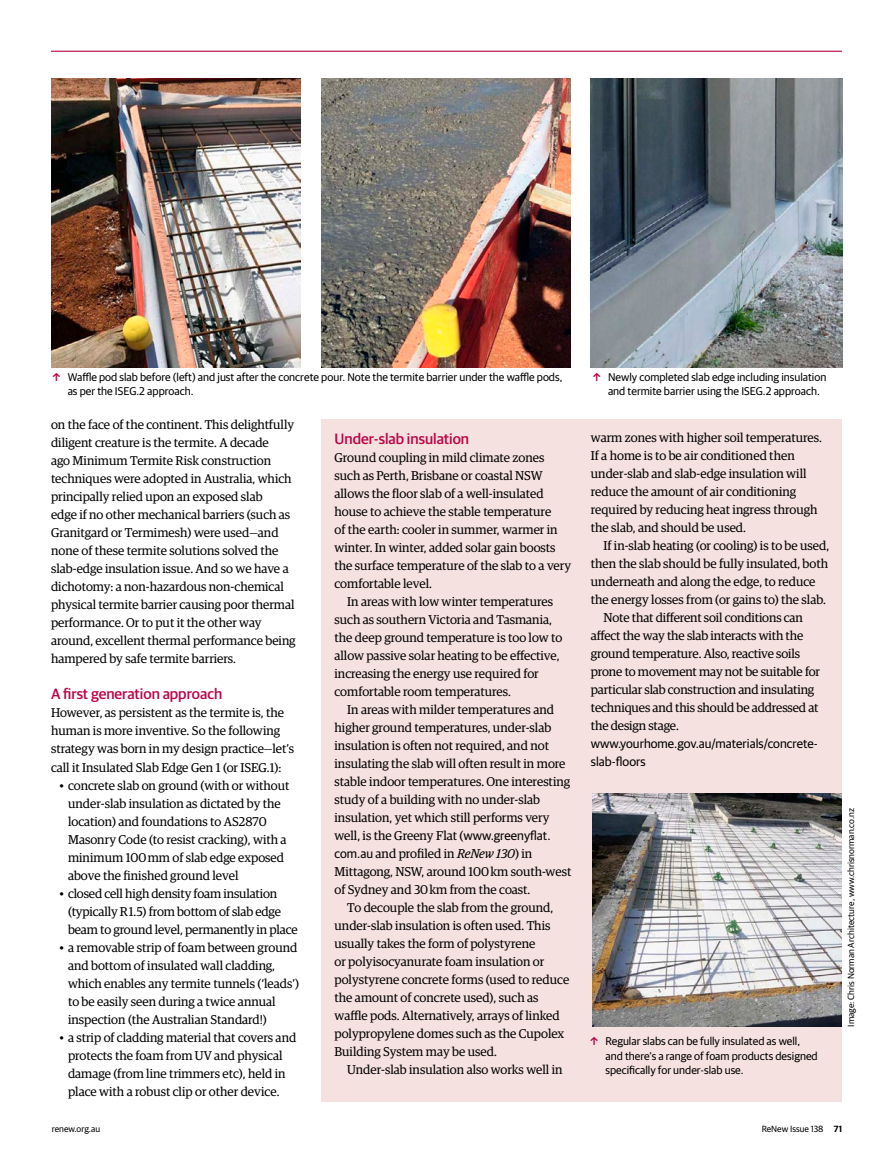
<style>
.page{position:relative;width:893px;height:1170px;background:#fff}
.page>*{position:absolute;margin:0;border:0;box-sizing:border-box;transform-origin:0 0}
.H3__PULL_OUT_BOX{font:500 15px "Guardian Sans";color:#bc0548}
.BODY__PULL_OUT_BOX{font:12.75px/18px "Guardian Egyp";color:#000}
.FIRST_PARA{font:12.75px/18px "Guardian Egyp";color:#000}
.BODY__PULL_OUT_BOX-2{font:12.75px/18px "Guardian Sans";color:#000}
.t1{font:11.25px/14.2px "Guardian Sans";color:#000}
.DIAGRAM_AND_PHOTO_CR{font:9px "Guardian Sans";color:#000}
.BODY{font:9px "Guardian Sans";color:#000}
.s1{color:#bc0548}
.s2{font-family:"Guardian Sans"}
.s3{font-style:italic}
.s4{font-weight:600}
</style>
<div class="page">
<hr style="left:51px;top:51px;width:791px;height:1px;background:#bc0548">
<img style="left:591px;top:78px;width:251px;height:289px">
<img style="left:51px;top:78px;width:249px;height:289px">
<img style="left:322px;top:78px;width:248px;height:289px">
<div style="left:322px;top:419px;width:520px;height:682px;background:#f5e1df"></div>
<img style="left:592px;top:793px;width:250px;height:233px">
<p class="t1" style="left:68px;top:369px;width:496px;text-indent:-16px"><span class="s1">□</span> Waffle pod slab before (left) and just after the concrete pour. Note the termite barrier under the waffle pods, as per the ISEG.2 approach.</p>
<p class="H3__PULL_OUT_BOX" style="left:334px;top:427px;width:136px">Under-slab insulation</p>
<p class="BODY__PULL_OUT_BOX" style="left:334px;top:447px;width:238px">Ground coupling in mild climate zones such as Perth, Brisbane or coastal NSW allows the floor slab of a well-insulated house to achieve the stable temperature<br>of the earth: cooler in summer, warmer in winter. In winter, added solar gain boosts the surface temperature of the slab to a very comfortable level.</p>
<p class="BODY__PULL_OUT_BOX" style="left:334px;top:591px;width:229px;text-indent:13px">In areas with low winter temperatures such as southern Victoria and Tasmania, the deep ground temperature is too low to allow passive solar heating to be effective, increasing the energy use required for comfortable room temperatures.</p>
<p class="BODY__PULL_OUT_BOX" style="left:334px;top:699px;width:238px;text-indent:13px">In areas with milder temperatures and higher ground temperatures, under-slab insulation is often not required, and not insulating the slab will often result in more stable indoor temperatures. One interesting study of a building with no under-slab insulation, yet which still performs very well, is the Greeny Flat (<span class="s2">www.greenyflat. com.au</span> and profiled in <span class="s3">ReNew 130</span>) in Mittagong, NSW, around 100 km south-west of Sydney and 30 km from the coast.</p>
<p class="BODY__PULL_OUT_BOX" style="left:334px;top:897px;width:236px;text-indent:13px">To decouple the slab from the ground, under-slab insulation is often used. This usually takes the form of polystyrene<br>or polyisocyanurate foam insulation or polystyrene concrete forms (used to reduce the amount of concrete used), such as waffle pods. Alternatively, arrays of linked polypropylene domes such as the Cupolex Building System may be used.</p>
<p class="BODY__PULL_OUT_BOX" style="left:347px;top:1059px;width:217px">Under-slab insulation also works well in</p>
<p class="FIRST_PARA" style="left:51px;top:415px;width:246px">on the face of the continent. This delightfully diligent creature is the termite. A decade<br>ago Minimum Termite Risk construction techniques were adopted in Australia, which principally relied upon an exposed slab<br>edge if no other mechanical barriers (such as Granitgard or Termimesh) were used—and none of these termite solutions solved the slab-edge insulation issue. And so we have a dichotomy: a non-hazardous non-chemical physical termite barrier causing poor thermal performance. Or to put it the other way around, excellent thermal performance being hampered by safe termite barriers.</p>
<h3 class="H3__PULL_OUT_BOX" style="left:51px;top:683px;width:173px">A first generation approach</h3>
<p class="FIRST_PARA" style="left:51px;top:703px;width:245px">However, as persistent as the termite is, the human is more inventive. So the following strategy was born in my design practice—let’s call it Insulated Slab Edge Gen 1 (or ISEG.1):</p>
<p class="FIRST_PARA" style="left:68px;top:775px;width:223px;text-indent:-9px">• concrete slab on ground (with or without under-slab insulation as dictated by the location) and foundations to AS2870<br>Masonry Code (to resist cracking), with a minimum 100 mm of slab edge exposed above the finished ground level</p>
<p class="FIRST_PARA" style="left:68px;top:883px;width:231px;text-indent:-9px">• closed cell high density foam insulation (typically R 1.5) from bottom of slab edge beam to ground level, permanently in place</p>
<p class="FIRST_PARA" style="left:68px;top:937px;width:233px;text-indent:-9px">• a removable strip of foam between ground and bottom of insulated wall cladding, which enables any termite tunnels (‘leads’) to be easily seen during a twice annual inspection (the Australian Standard!)</p>
<p class="FIRST_PARA" style="left:68px;top:1027px;width:230px;text-indent:-9px">• a strip of cladding material that covers and protects the foam from UV and physical damage (from line trimmers etc), held in place with a robust clip or other device.</p>
<p class="t1" style="left:608px;top:369px;width:220px;text-indent:-16px"><span class="s1">□</span> Newly completed slab edge including insulation and termite barrier using the ISEG.2 approach.</p>
<p class="BODY__PULL_OUT_BOX" style="left:591px;top:428px;width:233px">warm zones with higher soil temperatures.<br>If a home is to be air conditioned then under-slab and slab-edge insulation will reduce the amount of air conditioning required by reducing heat ingress through the slab, and should be used.</p>
<p class="BODY__PULL_OUT_BOX" style="left:591px;top:536px;width:240px;text-indent:13px">If in-slab heating (or cooling) is to be used, then the slab should be fully insulated, both underneath and along the edge, to reduce the energy losses from (or gains to) the slab.</p>
<p class="BODY__PULL_OUT_BOX" style="left:591px;top:608px;width:231px;text-indent:13px">Note that different soil conditions can affect the way the slab interacts with the ground temperature. Also, reactive soils prone to movement may not be suitable for particular slab construction and insulating techniques and this should be addressed at the design stage.</p>
<p class="BODY__PULL_OUT_BOX-2" style="left:591px;top:733px;width:229px">www.yourhome.gov.au/materials/concrete&shy;slab-floors</p>
<p class="t1" style="left:605px;top:1033px;width:214px;text-indent:-16px"><span class="s1">□</span> Regular slabs can be fully insulated as well, and there’s a range of foam products designed specifically for under-slab use.</p>
<p class="DIAGRAM_AND_PHOTO_CR" style="left:845px;top:1026px;width:220px;rotate:-90deg">Image: Chris Norman Architecture, www.chrisnorman.co.nz</p>
<p class="DIAGRAM_AND_PHOTO_CR" style="left:52px;top:1121px;width:50px">renew.org.au</p>
<p class="BODY" style="left:762px;top:1121px;width:82px">ReNew Issue 138 <span class="s4">71</span></p>
</div>
